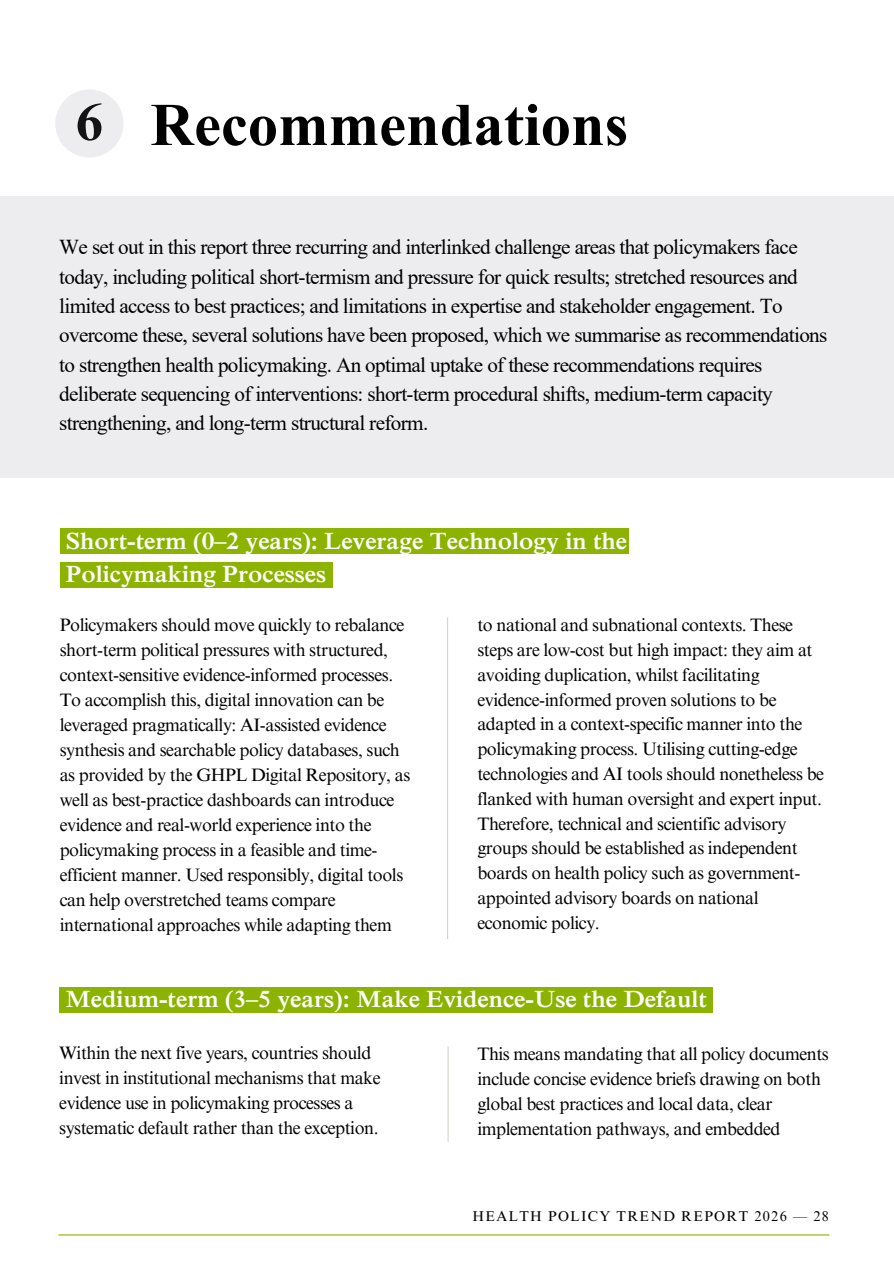
<style>
.page{position:relative;width:894px;height:1264px;background:#fff}
.page>*{position:absolute;margin:0;border:0;box-sizing:border-box;transform-origin:0 0}
.t1{font:700 60.6px "Times New Roman";color:#000}
.t2{font:600 24px/32.7px "Times NRMT Pro";color:#fff}
.t3{font:21.15px/29.2px "Times New Roman";letter-spacing:-.03em;color:#000}
.t4{font:18px/24.8px "Times NRMT Pro";letter-spacing:-.025em;color:#000}
.t5{font:14.25px "Times NRMT Pro";letter-spacing:.09em;color:#000}
.s1{font-family:"Times NRMT Pro";font-size:52.5px;color:#131214}
</style>
<div class="page">
<div style="left:0;top:196px;width:893px;height:281px;background:#ededef"></div>
<svg style="left:55px;top:89px;width:68px;height:68px;fill:#ededef"></svg>
<div style="left:60px;top:528px;width:568px;height:25px;background:#8bb300"></div>
<div style="left:60px;top:562px;width:272px;height:26px;background:#8bb300"></div>
<hr style="left:447px;top:617px;width:1px;height:322px;background:#d5d3cb">
<hr style="left:58px;top:1234px;width:771px;height:1px;background:#8bb300">
<div style="left:59px;top:986px;width:653px;height:26px;background:#8bb300"></div>
<hr style="left:447px;top:1046px;width:1px;height:95px;background:#d5d3cb">
<h1 class="t1" style="left:76px;top:91px;width:553px"><span class="s1">6</span> Recommendations</h1>
<p class="t3" style="left:59px;top:233px;width:769px">We set out in this report three recurring and interlinked challenge areas that policymakers face today, including political short-termism and pressure for quick results; stretched resources and limited access to best practices; and limitations in expertise and stakeholder engagement. To overcome these, several solutions have been proposed, which we summarise as recommendations to strengthen health policymaking. An optimal uptake of these recommendations requires deliberate sequencing of interventions: short-term procedural shifts, medium-term capacity strengthening, and long-term structural reform.</p>
<h2 class="t2" style="left:66px;top:527px;width:562px">Short-term (0–2 years): Leverage Technology in the<br>Policymaking Processes</h2>
<p class="t4" style="left:477px;top:615px;width:348px">to national and subnational contexts. These steps are low-cost but high impact: they aim at avoiding duplication, whilst facilitating evidence-informed proven solutions to be adapted in a context-specific manner into the policymaking process. Utilising cutting-edge technologies and AI tools should nonetheless be flanked with human oversight and expert input.<br>Therefore, technical and scientific advisory groups should be established as independent boards on health policy such as government&shy;appointed advisory boards on national economic policy.</p>
<p class="t4" style="left:60px;top:614px;width:352px">Policymakers should move quickly to rebalance short-term political pressures with structured, context-sensitive evidence-informed processes.<br>To accomplish this, digital innovation can be leveraged pragmatically: AI-assisted evidence synthesis and searchable policy databases, such as provided by the GHPL Digital Repository, as well as best-practice dashboards can introduce evidence and real-world experience into the policymaking process in a feasible and time&shy;efficient manner. Used responsibly, digital tools can help overstretched teams compare international approaches while adapting them</p>
<h2 class="t2" style="left:65px;top:985px;width:643px">Medium-term (3–5 years): Make Evidence-Use the Default</h2>
<p class="t4" style="left:477px;top:1044px;width:353px">This means mandating that all policy documents include concise evidence briefs drawing on both global best practices and local data, clear implementation pathways, and embedded</p>
<p class="t4" style="left:59px;top:1042px;width:323px">Within the next five years, countries should invest in institutional mechanisms that make evidence use in policymaking processes a systematic default rather than the exception.</p>
<p class="t5" style="left:472px;top:1210px;width:358px">HEALTH POLICY TREND REPORT 2026 — 28</p>
</div>
